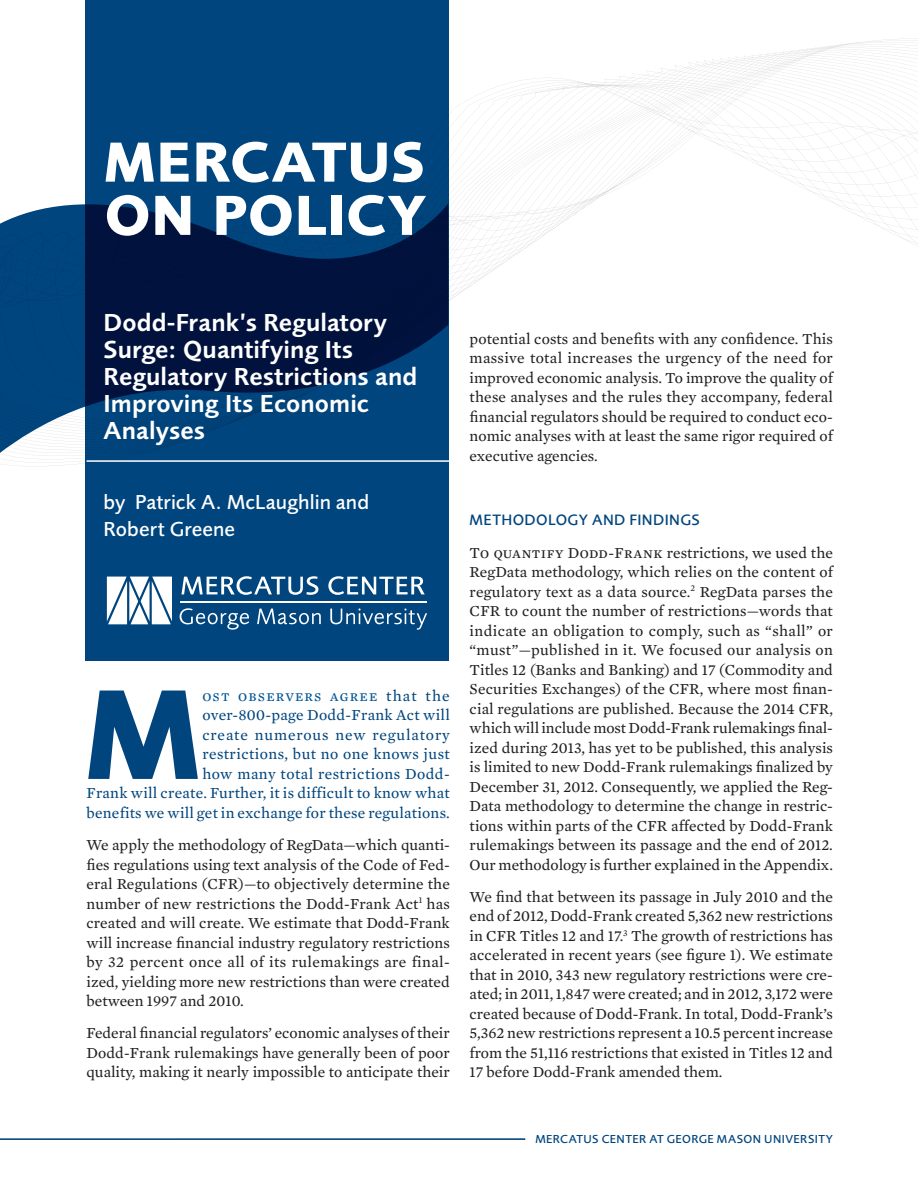
<style>
.page{position:relative;width:918px;height:1188px;background:#fff}
.page>*{position:absolute;margin:0;border:0;box-sizing:border-box;transform-origin:0 0}
.FIRSTPARA{font:700 132.6px "Foundry Sans";color:#00457d}
.HEADER_IN_TEXT{font:700 58.5px "Foundry Sans";letter-spacing:.015em;color:#fff}
.t1{font:600 25.5px/27px "Foundry Sans";letter-spacing:.005em;color:#fff}
.BODY_TEXT_ROMAN{font:500 21px/27px "Foundry Sans";letter-spacing:.005em;color:#fff}
.BODY_TEXT_ROMAN-2{font:15.6px/19.5px "Mercury Text G2";color:#231f20;text-align:justify}
.BODY_SMALL_CAPS{font:15.6px/19.5px "Mercury Text G2";color:#231f20;text-align:justify}
.FIRSTPARA-2{font:15.6px/19.5px "Mercury Text G2";letter-spacing:.02em;color:#00457d;text-align:right}
.HEADER_IN_TEXT-2{font:500 15.6px "Foundry Sans";letter-spacing:.025em;color:#00457d}
.HEADER_IN_TEXT-3{font:500 12px "Foundry Sans";letter-spacing:.035em;color:#00457d}
.s1{font-family:"Mercury Text G2 Roman SC";color:#005595}
.s2{font-family:"Mercury Text G2 Roman SC"}
</style>
<div class="page">
<hr style="left:0;top:1139px;width:525px;height:1px;background:#00457d">
<svg style="left:448px;top:78px;width:470px;height:389px"></svg>
<svg style="left:0;top:204px;width:85px;height:263px;fill:#00457d"></svg>
<svg style="left:85px;top:0;width:363px;height:661px;background:#00396d"></svg>
<hr style="left:87px;top:460px;width:363px;height:2px;background:#fff">
<svg style="left:181px;top:576px;width:137px;height:19px"></svg>
<svg style="left:328px;top:576px;width:97px;height:19px"></svg>
<svg style="left:180px;top:608px;width:69px;height:22px;background:#326a96"></svg>
<svg style="left:257px;top:609px;width:64px;height:15px"></svg>
<svg style="left:330px;top:608px;width:97px;height:22px;background:#2a6492"></svg>
<hr style="left:180px;top:602px;width:246px;height:1px;background:#fff">
<svg style="left:107px;top:577px;width:65px;height:47px"></svg>
<p class="HEADER_IN_TEXT" style="left:105px;top:134px;width:321px">MERCATUS</p>
<p class="HEADER_IN_TEXT" style="left:105px;top:187px;width:323px">ON POLICY</p>
<p class="t1" style="left:104px;top:310px;width:315px">Dodd-Frank’s Regulatory<br>Surge: Quantifying Its<br>Regulatory Restrictions and<br>Improving Its Economic<br>Analyses</p>
<p class="BODY_TEXT_ROMAN" style="left:104px;top:489px;width:267px">by Patrick A. McLaughlin and<br>Robert Greene</p>
<p class="FIRSTPARA-2" style="left:87px;top:686px;width:365px"><span class="s1">ost observers agree</span> that the<br>over-800-page Dodd-Frank Act will<br>create numerous new regulatory<br>restrictions, but no one knows just<br>how many total restrictions Dodd-<br>Frank will create. Further, it is difficult to know what benefits we will get in exchange for these regulations.</p>
<p class="BODY_TEXT_ROMAN-2" style="left:87px;top:835px;width:365px">We apply the methodology of RegData—which quanti&shy;fies regulations using text analysis of the Code of Fed&shy;eral Regulations (CFR)—to objectively determine the number of new restrictions the Dodd-Frank Act<sup>1</sup> has created and will create. We estimate that Dodd-Frank will increase financial industry regulatory restrictions by 32 percent once all of its rulemakings are final&shy;ized, yielding more new restrictions than were created between 1997 and 2010.</p>
<p class="BODY_TEXT_ROMAN-2" style="left:87px;top:1024px;width:365px">Federal financial regulators’ economic analyses of their Dodd-Frank rulemakings have generally been of poor quality, making it nearly impossible to anticipate their</p>
<p class="FIRSTPARA" style="left:87px;top:671px;width:115px">M</p>
<p class="BODY_TEXT_ROMAN-2" style="left:470px;top:329px;width:365px">potential costs and benefits with any confidence. This massive total increases the urgency of the need for improved economic analysis. To improve the quality of these analyses and the rules they accompany, federal financial regulators should be required to conduct eco&shy;nomic analyses with at least the same rigor required of executive agencies.</p>
<p class="HEADER_IN_TEXT-2" style="left:470px;top:513px;width:232px">METHODOLOGY AND FINDINGS</p>
<p class="BODY_SMALL_CAPS" style="left:470px;top:543px;width:365px"><span class="s2">To quantify Dodd-Frank</span> restrictions, we used the RegData methodology, which relies on the content of regulatory text as a data source.<sup>2</sup> RegData parses the CFR to count the number of restrictions—words that indicate an obligation to comply, such as “shall” or “must”—published in it. We focused our analysis on Titles 12 (Banks and Banking) and 17 (Commodity and Securities Exchanges) of the CFR, where most finan&shy;cial regulations are published. Because the 2014 CFR, which will include most Dodd-Frank rulemakings final&shy;ized during 2013, has yet to be published, this analysis is limited to new Dodd-Frank rulemakings finalized by December 31, 2012. Consequently, we applied the Reg-Data methodology to determine the change in restric&shy;tions within parts of the CFR affected by Dodd-Frank rulemakings between its passage and the end of 2012.<br>Our methodology is further explained in the Appendix.</p>
<p class="BODY_TEXT_ROMAN-2" style="left:470px;top:887px;width:365px">We find that between its passage in July 2010 and the end of 2012, Dodd-Frank created 5,362 new restrictions in CFR Titles 12 and 17.<sup>3</sup> The growth of restrictions has accelerated in recent years (see figure 1). We estimate that in 2010, 343 new regulatory restrictions were cre&shy;ated; in 2011, 1,847 were created; and in 2012, 3,172 were created because of Dodd-Frank. In total, Dodd-Frank’s 5,362 new restrictions represent a 10.5 percent increase from the 51,116 restrictions that existed in Titles 12 and 17 before Dodd-Frank amended them.</p>
<p class="HEADER_IN_TEXT-3" style="left:535px;top:1133px;width:299px">MERCATUS CENTER AT GEORGE MASON UNIVERSITY</p>
</div>
